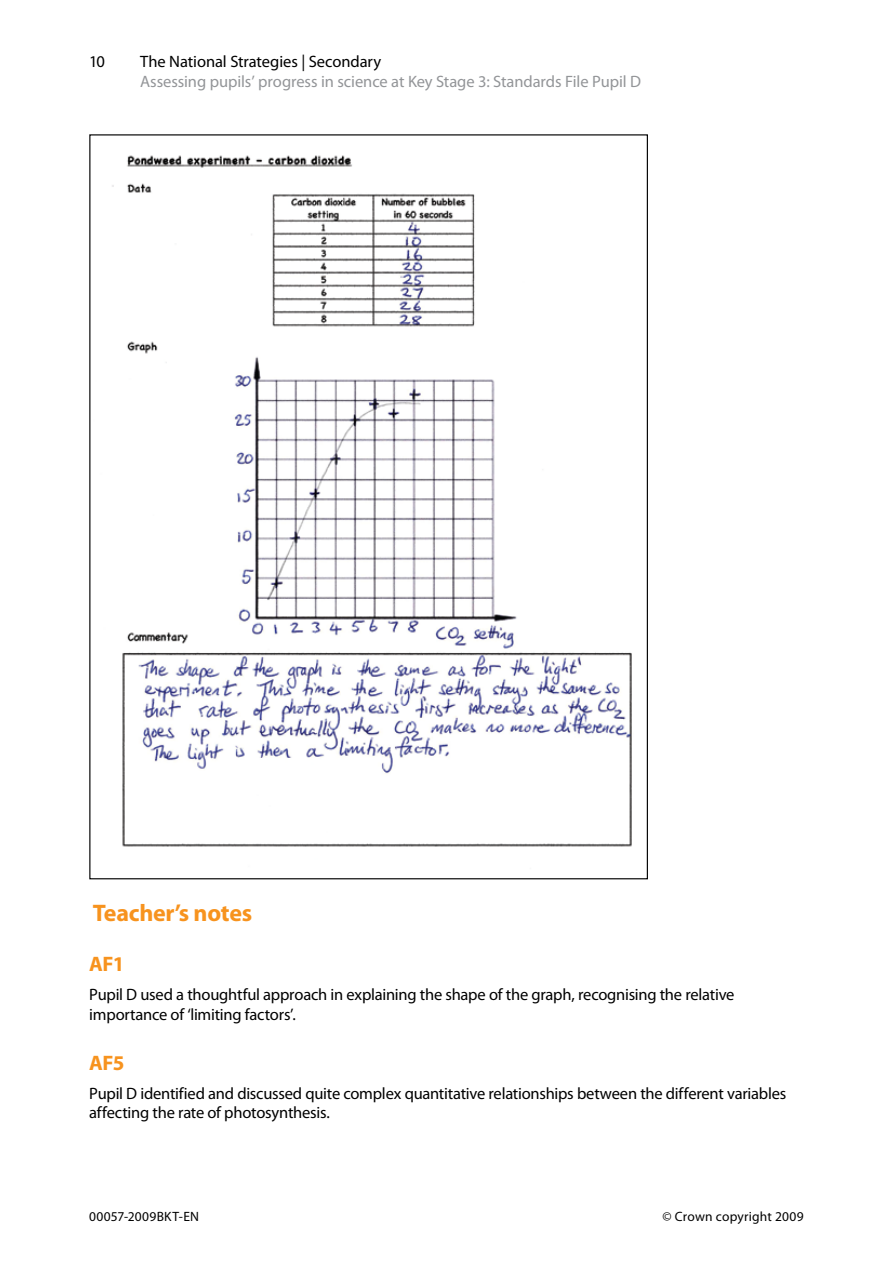
<style>
.page{position:relative;width:893px;height:1263px;background:#fff}
.page>*{position:absolute;margin:0;border:0;box-sizing:border-box;transform-origin:0 0}
.sect2_title{font:700 24px "Myriad Pro";letter-spacing:-.01em;color:#f7931e}
.sect3_title{font:700 21px "Myriad Pro";letter-spacing:-.035em;color:#f7931e}
.para{font:16.5px/19.8px "Myriad Pro";letter-spacing:-.015em;color:#000}
.t1{font:16.5px "Myriad Pro";letter-spacing:-.005em;color:#939598}
.t2{font:13.5px "Myriad Pro";letter-spacing:.015em;color:#000}
</style>
<div class="page">
<img style="left:112px;top:155px;width:520px;height:692px">
<p class="para" style="left:89px;top:51px;width:18px">10</p>
<p class="para" style="left:140px;top:51px;width:243px">The National Strategies | Secondary</p>
<p class="t1" style="left:140px;top:71px;width:503px">Assessing pupils’ progress in science at Key Stage 3: Standards File Pupil D</p>
<p class="sect2_title" style="left:93px;top:897px;width:161px">Teacher’s notes</p>
<p class="sect3_title" style="left:89px;top:951px;width:37px">AF1</p>
<p class="para" style="left:89px;top:984px;width:647px">Pupil D used a thoughtful approach in explaining the shape of the graph, recognising the relative importance of ‘limiting factors’.</p>
<p class="sect3_title" style="left:89px;top:1049px;width:37px">AF5</p>
<p class="para" style="left:89px;top:1083px;width:698px">Pupil D identified and discussed quite complex quantitative relationships between the different variables affecting the rate of photosynthesis.</p>
<p class="t2" style="left:89px;top:1208px;width:111px">00057-2009BKT-EN</p>
<p class="t2" style="left:663px;top:1208px;width:143px">© Crown copyright 2009</p>
</div>
